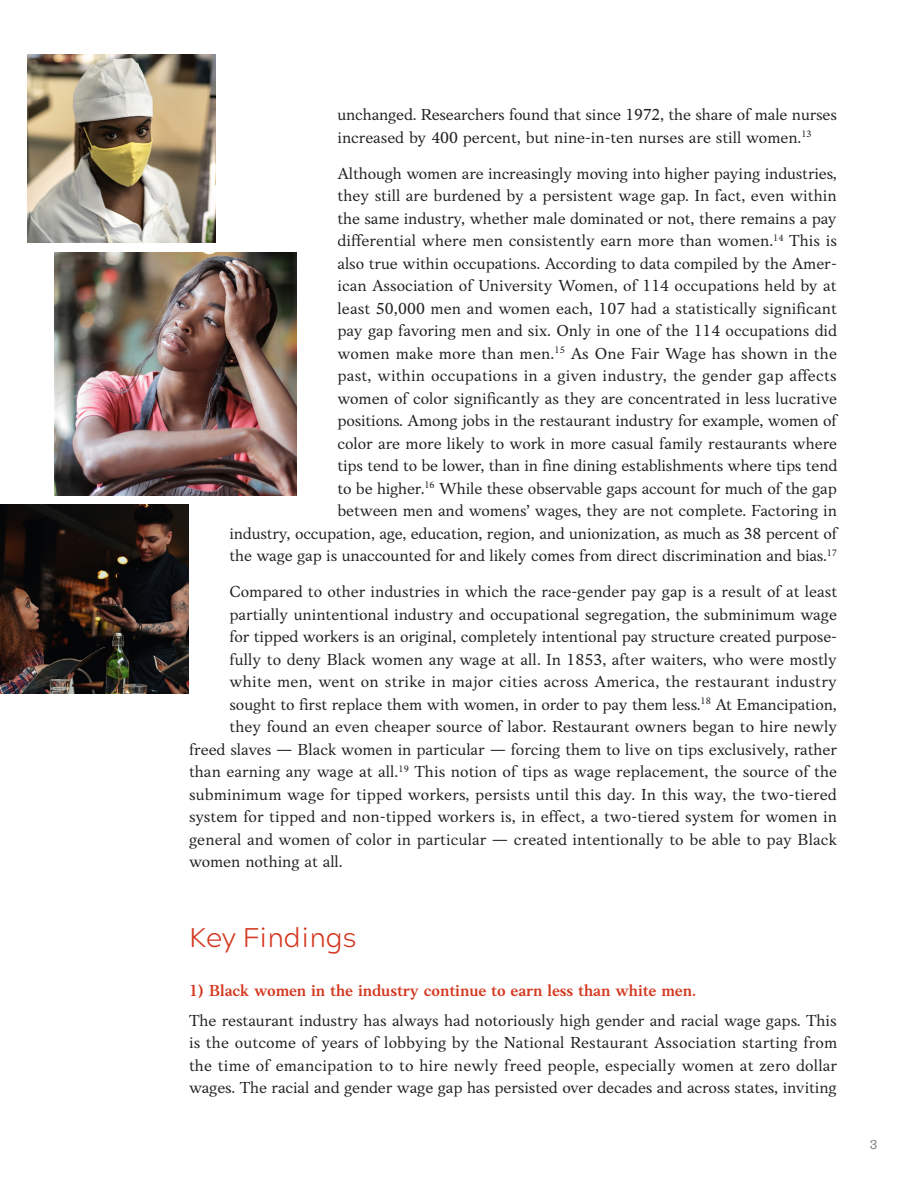
<style>
.page{position:relative;width:918px;height:1188px;background:#fff}
.page>*{position:absolute;margin:0;border:0;box-sizing:border-box;transform-origin:0 0}
.Section_Head{font:300 27px "Acherus Grotesque";color:#d4371f}
.t1{font:16.5px/22.5px "Anko";letter-spacing:-.005em;color:#231f20}
.t2{font:16.5px "Anko";letter-spacing:.015em;color:#231f20}
.t3{font:600 16.5px "Anko";letter-spacing:-.005em;color:#d4371f}
.t4{font:500 13.5px "Madley";color:#808285}
</style>
<div class="page">
<img style="left:54px;top:252px;width:243px;height:243px">
<img style="left:0;top:505px;width:189px;height:189px">
<img style="left:27px;top:54px;width:189px;height:189px">
<p class="t1" style="left:338px;top:104px;width:501px">unchanged. Researchers found that since 1972, the share of male nurses increased by 400 percent, but nine-in-ten nurses are still women.<sup>13</sup></p>
<p class="t1" style="left:230px;top:162px;width:609px;text-align:right">Although women are increasingly moving into higher paying industries,<br>they still are burdened by a persistent wage gap. In fact, even within<br>the same industry, whether male dominated or not, there remains a pay<br>differential where men consistently earn more than women.<sup>14</sup> This is<br>also true within occupations. According to data compiled by the Amer-<br>ican Association of University Women, of 114 occupations held by at<br>least 50,000 men and women each, 107 had a statistically significant<br>pay gap favoring men and six. Only in one of the 114 occupations did<br>women make more than men.<sup>15</sup> As One Fair Wage has shown in the<br>past, within occupations in a given industry, the gender gap affects<br>women of color significantly as they are concentrated in less lucrative<br>positions. Among jobs in the restaurant industry for example, women of<br>color are more likely to work in more casual family restaurants where<br>tips tend to be lower, than in fine dining establishments where tips tend<br>to be higher.<sup>16</sup> While these observable gaps account for much of the gap<br>between men and womens’ wages, they are not complete. Factoring in<br>industry, occupation, age, education, region, and unionization, as much as 38 percent of the wage gap is unaccounted for and likely comes from direct discrimination and bias.<sup>17</sup></p>
<p class="t1" style="left:230px;top:581px;width:609px">Compared to other industries in which the race-gender pay gap is a result of at least</p>
<p class="t1" style="left:230px;top:603px;width:609px">partially unintentional industry and occupational segregation, the subminimum wage</p>
<p class="t1" style="left:230px;top:626px;width:609px">for tipped workers is an original, completely intentional pay structure created purpose-</p>
<p class="t1" style="left:230px;top:648px;width:609px">fully to deny Black women any wage at all. In 1853, after waiters, who were mostly</p>
<p class="t2" style="left:230px;top:673px;width:609px">white men, went on strike in major cities across America, the restaurant industry</p>
<p class="t1" style="left:230px;top:693px;width:609px">sought to first replace them with women, in order to pay them less.<sup>18</sup> At Emancipation,</p>
<p class="t1" style="left:230px;top:716px;width:609px">they found an even cheaper source of labor. Restaurant owners began to hire newly</p>
<p class="t1" style="left:189px;top:738px;width:649px">freed slaves — Black women in particular — forcing them to live on tips exclusively, rather</p>
<p class="t1" style="left:189px;top:761px;width:650px">than earning any wage at all.<sup>19</sup> This notion of tips as wage replacement, the source of the</p>
<p class="t1" style="left:189px;top:783px;width:649px">subminimum wage for tipped workers, persists until this day. In this way, the two-tiered</p>
<p class="t1" style="left:189px;top:806px;width:650px">system for tipped and non-tipped workers is, in effect, a two-tiered system for women in</p>
<p class="t1" style="left:189px;top:828px;width:650px">general and women of color in particular — created intentionally to be able to pay Black</p>
<p class="t1" style="left:189px;top:851px;width:155px">women nothing at all.</p>
<p class="Section_Head" style="left:189px;top:915px;width:169px">Key Findings</p>
<p class="t3" style="left:189px;top:982px;width:509px">1) Black women in the industry continue to earn less than white men.</p>
<p class="t1" style="left:189px;top:1009px;width:650px;text-align:justify">The restaurant industry has always had notoriously high gender and racial wage gaps. This is the outcome of years of lobbying by the National Restaurant Association starting from the time of emancipation to to hire newly freed people, especially women at zero dollar wages. The racial and gender wage gap has persisted over decades and across states, inviting</p>
<p class="t4" style="left:870px;top:1136px;width:9px">3</p>
</div>
